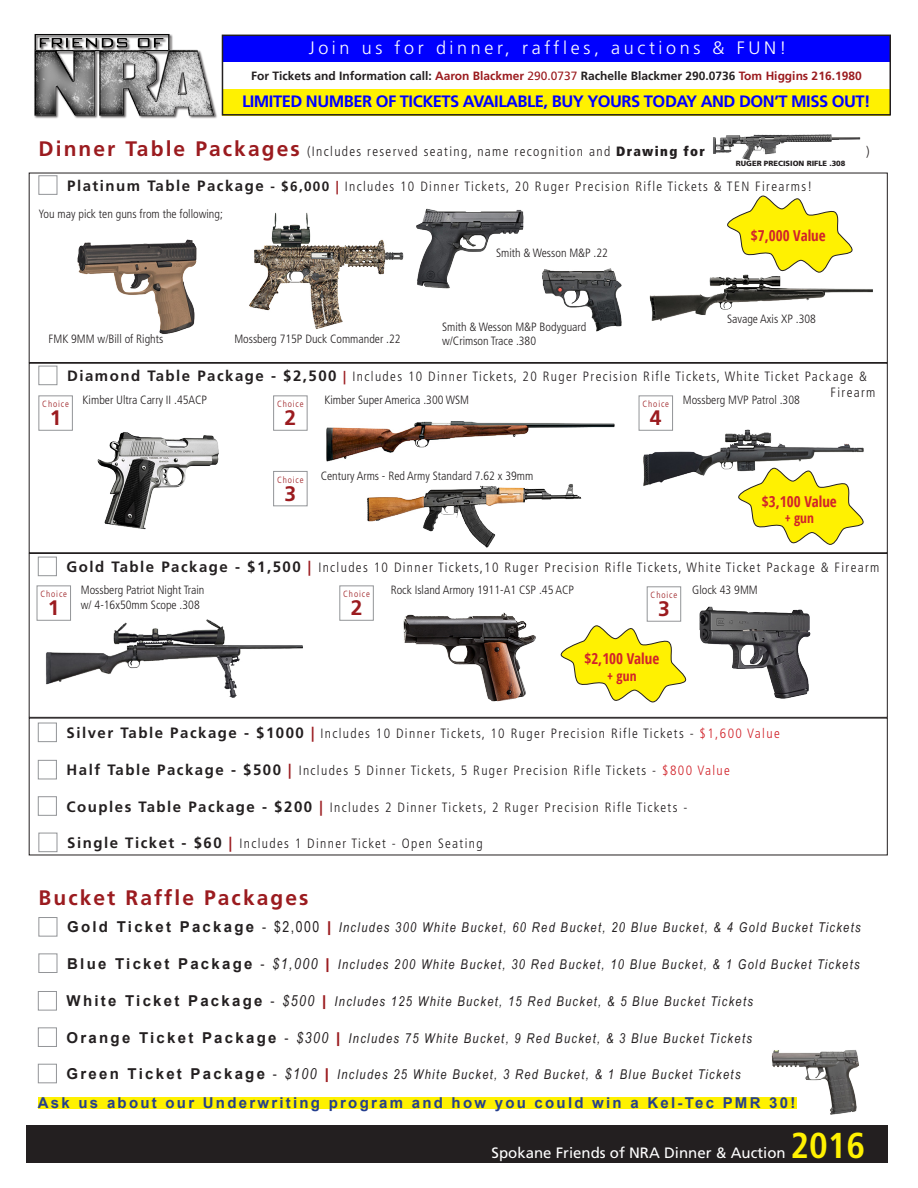
<style>
.page{position:relative;width:918px;height:1188px;background:#fff}
.page>*{position:absolute;margin:0;border:0;box-sizing:border-box;transform-origin:0 0}
.t1{font:700 condensed 36px "Frutiger LT Std";color:#fff101}
.t2{font:700 21px "Frutiger LT Std";letter-spacing:.1em;color:#9b1b1f}
.t3{font:300 18px "Frutiger LT Std";letter-spacing:.2em;color:#fff}
.t4{font:700 16.5px "Frutiger LT Std";letter-spacing:-.03em;color:#00f}
.t5{font:700 15px "Arial";letter-spacing:.15em;color:#253f8e}
.t6{font:15px "Frutiger LT Std";color:#fff}
.t7{font:700 condensed 15px "Open Sans";color:#d1232a}
.t8{font:300 condensed 13.5px/16.2px "Frutiger LT Std";letter-spacing:.1em;color:#231f20}
.t9{font:italic 13.5px "Arial Narrow";letter-spacing:.1em;color:#231f20}
.t10{font:700 condensed 13.5px "Open Sans";color:#d1232a}
.t11{font:300 condensed 12px/14.4px "Frutiger LT Std";color:#231f20}
.t12{font:700 12px "Frutiger LT Std";color:#231f20}
.t13{font:300 condensed 9px "Frutiger LT Std";letter-spacing:.1em;color:#9b1b1f}
.t14{font:900 7.5px "Frutiger LT Std";color:#231f20}
.s1{color:#9b1b1f}
.s2{font-weight:400;color:#9b1b1f}
.s3{font-weight:700;font-stretch:normal;font-size:21px;color:#9b1b1f}
.s4{font-weight:900}
.s5{font-weight:700;font-stretch:normal;font-size:15px}
.s6{font-weight:700;font-stretch:normal}
.s7{font-weight:700;font-stretch:normal;color:#9b1b1f}
.s8{font-weight:700;font-stretch:normal;font-size:15px;color:#9b1b1f}
.s9{color:#d1232a}
.s10{font-family:"Arial";font-weight:700;font-style:normal;font-size:15px}
.s11{font-style:normal;font-size:15px}
.s12{font-family:"Arial";font-weight:900;font-style:normal;font-size:15px;color:#9b1b1f}
.s13{font-size:15px}
</style>
<div class="page">
<img style="left:713px;top:134px;width:148px;height:26px">
<div style="left:29px;top:173px;width:859px;height:190px;border:1px solid #231f20"></div>
<div style="left:26px;top:1125px;width:861px;height:38px;background:#231f20"></div>
<div style="left:222px;top:35px;width:668px;height:27px;background:#00f"></div>
<div style="left:222px;top:89px;width:668px;height:27px;background:#fff101"></div>
<div style="left:222px;top:35px;width:669px;height:81px;border:2px solid #231f20"></div>
<div style="left:29px;top:553px;width:859px;height:165px;border:1px solid #231f20"></div>
<img style="left:77px;top:239px;width:120px;height:95px">
<img style="left:649px;top:274px;width:224px;height:47px">
<img style="left:249px;top:212px;width:152px;height:117px">
<img style="left:544px;top:268px;width:78px;height:64px">
<img style="left:401px;top:208px;width:143px;height:81px">
<div style="left:29px;top:363px;width:859px;height:190px;border:1px solid #231f20"></div>
<img style="left:97px;top:432px;width:122px;height:98px">
<img style="left:326px;top:421px;width:289px;height:41px">
<img style="left:367px;top:484px;width:215px;height:64px">
<img style="left:46px;top:619px;width:257px;height:79px">
<img style="left:403px;top:612px;width:133px;height:90px">
<img style="left:699px;top:606px;width:112px;height:93px">
<img style="left:638px;top:417px;width:226px;height:69px">
<img style="left:34px;top:34px;width:182px;height:85px">
<div style="left:38px;top:175px;width:19px;height:20px;border:1px solid #939598"></div>
<div style="left:38px;top:366px;width:19px;height:19px;border:1px solid #939598"></div>
<div style="left:38px;top:557px;width:19px;height:19px;border:1px solid #939598"></div>
<div style="left:38px;top:723px;width:19px;height:19px;border:1px solid #939598"></div>
<div style="left:38px;top:760px;width:19px;height:19px;border:1px solid #939598"></div>
<div style="left:38px;top:917px;width:19px;height:20px;border:1px solid #939598"></div>
<div style="left:38px;top:954px;width:19px;height:19px;border:1px solid #939598"></div>
<div style="left:38px;top:991px;width:19px;height:19px;border:1px solid #939598"></div>
<div style="left:38px;top:1027px;width:19px;height:20px;border:1px solid #939598"></div>
<div style="left:38px;top:1064px;width:19px;height:19px;border:1px solid #939598"></div>
<div style="left:38px;top:796px;width:19px;height:20px;border:1px solid #939598"></div>
<div style="left:38px;top:1097px;width:758px;height:11px;background:#fff101"></div>
<div style="left:38px;top:395px;width:35px;height:36px;border:1px solid #939598"></div>
<img style="left:746px;top:1050px;width:113px;height:65px">
<div style="left:273px;top:395px;width:35px;height:36px;border:1px solid #939598"></div>
<div style="left:273px;top:471px;width:35px;height:35px;border:1px solid #939598"></div>
<div style="left:37px;top:585px;width:34px;height:36px;border:1px solid #939598"></div>
<div style="left:339px;top:585px;width:35px;height:36px;border:1px solid #939598"></div>
<div style="left:647px;top:586px;width:34px;height:36px;border:1px solid #939598"></div>
<div style="left:639px;top:395px;width:34px;height:36px;border:1px solid #939598"></div>
<div style="left:38px;top:833px;width:19px;height:19px;border:1px solid #939598"></div>
<svg style="left:560px;top:625px;width:127px;height:77px"></svg>
<svg style="left:737px;top:468px;width:127px;height:77px"></svg>
<svg style="left:727px;top:196px;width:126px;height:77px"></svg>
<p class="t3" style="left:309px;top:37px;width:479px">Join us for dinner, raffles, auctions &amp; FUN!</p>
<p class="t12" style="left:251px;top:68px;width:612px">For Tickets and Information call: <span class="s1">Aaron Blackmer</span> <span class="s2">290.0737</span> Rachelle Blackmer 290.0736 <span class="s1">Tom Higgins 216.1980</span></p>
<p class="t4" style="left:242px;top:92px;width:630px">LIMITED NUMBER OF TICKETS AVAILABLE, BUY YOURS TODAY AND DON’T MISS OUT!</p>
<p class="t8" style="left:38px;top:144px;width:668px"><span class="s3">Dinner Table Packages</span> (Includes reserved seating, name recognition and <span class="s4">Drawing for</span></p>
<p class="t8" style="left:866px;top:144px;width:5px">)</p>
<p class="t14" style="left:736px;top:159px;width:111px">RUGER PRECISION RIFLE .308</p>
<p class="t8" style="left:67px;top:178px;width:747px"><span class="s5">Platinum Table Package</span> <span class="s6">- $6,000</span> <span class="s7">|</span> Includes 10 Dinner Tickets, 20 Ruger Precision Rifle Tickets &amp; TEN Firearms!</p>
<p class="t11" style="left:38px;top:207px;width:186px">You may pick ten guns from the following;</p>
<p class="t11" style="left:496px;top:245px;width:113px">Smith &amp; Wesson M&amp;P .22</p>
<p class="t11" style="left:49px;top:331px;width:116px">FMK 9MM w/Bill of Rights</p>
<p class="t11" style="left:234px;top:331px;width:168px">Mossberg 715P Duck Commander .22</p>
<p class="t11" style="left:442px;top:320px;width:146px">Smith &amp; Wesson M&amp;P Bodyguard w/Crimson Trace .380</p>
<p class="t7" style="left:751px;top:225px;width:76px">$7,000 Value</p>
<p class="t11" style="left:727px;top:312px;width:90px">Savage Axis XP .308</p>
<p class="t8" style="left:831px;top:369px;width:46px;text-indent:-764px"><span class="s5">Diamond Table Package - $2,500</span> <span class="s7">|</span> Includes 10 Dinner Tickets, 20 Ruger Precision Rifle Tickets, White Ticket Package &amp;<br>Firearm</p>
<p class="t11" style="left:83px;top:393px;width:126px">Kimber Ultra Carry II .45ACP</p>
<p class="t11" style="left:324px;top:393px;width:146px">Kimber Super America .300 WSM</p>
<p class="t11" style="left:683px;top:393px;width:119px">Mossberg MVP Patrol .308</p>
<p class="t13" style="left:277px;top:398px;width:28px">Choice</p>
<p class="t2" style="left:285px;top:405px;width:13px">2</p>
<p class="t13" style="left:42px;top:399px;width:28px">Choice</p>
<p class="t2" style="left:50px;top:406px;width:13px">1</p>
<p class="t13" style="left:642px;top:399px;width:28px">Choice</p>
<p class="t2" style="left:650px;top:406px;width:13px">4</p>
<p class="t13" style="left:277px;top:475px;width:28px">Choice</p>
<p class="t2" style="left:285px;top:481px;width:13px">3</p>
<p class="t11" style="left:321px;top:469px;width:214px">Century Arms - Red Army Standard 7.62 x 39mm</p>
<p class="t7" style="left:762px;top:491px;width:76px">$3,100 Value</p>
<p class="t10" style="left:785px;top:509px;width:31px">+ gun</p>
<p class="t8" style="left:67px;top:560px;width:814px"><span class="s5">Gold Table Package - $1,500</span> <span class="s8">|</span> Includes 10 Dinner Tickets,10 Ruger Precision Rifle Tickets, White Ticket Package &amp; Firearm</p>
<p class="t13" style="left:40px;top:589px;width:28px">Choice</p>
<p class="t2" style="left:48px;top:596px;width:13px">1</p>
<p class="t11" style="left:81px;top:583px;width:125px">Mossberg Patriot Night Train</p>
<p class="t11" style="left:81px;top:598px;width:120px">w/ 4-16x50mm Scope .308</p>
<p class="t13" style="left:343px;top:588px;width:28px">Choice</p>
<p class="t2" style="left:351px;top:595px;width:13px">2</p>
<p class="t11" style="left:391px;top:583px;width:185px">Rock Island Armory 1911-A1 CSP .45 ACP</p>
<p class="t11" style="left:692px;top:583px;width:67px">Glock 43 9MM</p>
<p class="t13" style="left:651px;top:590px;width:28px">Choice</p>
<p class="t2" style="left:658px;top:597px;width:13px">3</p>
<p class="t7" style="left:584px;top:649px;width:76px">$2,100 Value</p>
<p class="t10" style="left:607px;top:666px;width:31px">+ gun</p>
<p class="t8" style="left:67px;top:726px;width:715px"><span class="s5">Silver Table Package - $1000</span> <span class="s8">|</span> Includes 10 Dinner Tickets, 10 Ruger Precision Rifle Tickets - <span class="s9">$1,600 Value</span></p>
<p class="t8" style="left:67px;top:763px;width:665px"><span class="s5">Half Table Package - $500</span> <span class="s8">|</span> Includes 5 Dinner Tickets, 5 Ruger Precision Rifle Tickets - <span class="s9">$800 Value</span></p>
<p class="t8" style="left:67px;top:799px;width:622px"><span class="s5">Couples Table Package - $200</span> <span class="s8">|</span> Includes 2 Dinner Tickets, 2 Ruger Precision Rifle Tickets -</p>
<p class="t8" style="left:67px;top:836px;width:417px"><span class="s5">Single Ticket - $60</span> <span class="s8">|</span> Includes 1 Dinner Ticket - Open Seating</p>
<p class="t2" style="left:38px;top:885px;width:272px">Bucket Raffle Packages</p>
<p class="t9" style="left:67px;top:918px;width:795px"><span class="s10">Gold Ticket Package</span> <span class="s11">- $2,000</span> <span class="s12">|</span> Includes 300 White Bucket, 60 Red Bucket, 20 Blue Bucket, &amp; 4 Gold Bucket Tickets</p>
<p class="t9" style="left:67px;top:955px;width:794px"><span class="s10">Blue Ticket Package</span> <span class="s11">-</span> <span class="s13">$1,000</span> <span class="s12">|</span> Includes 200 White Bucket, 30 Red Bucket, 10 Blue Bucket, &amp; 1 Gold Bucket Tickets</p>
<p class="t9" style="left:67px;top:992px;width:688px"><span class="s10">White Ticket Package</span> <span class="s11">-</span> <span class="s13">$500</span> <span class="s12">|</span> Includes 125 White Bucket, 15 Red Bucket, &amp; 5 Blue Bucket Tickets</p>
<p class="t9" style="left:67px;top:1028px;width:687px"><span class="s10">Orange Ticket Package</span> <span class="s11">-</span> <span class="s13">$300</span> <span class="s12">|</span> Includes 75 White Bucket, 9 Red Bucket, &amp; 3 Blue Bucket Tickets</p>
<p class="t9" style="left:67px;top:1065px;width:675px"><span class="s10">Green Ticket Package</span> <span class="s11">-</span> <span class="s13">$100</span> <span class="s12">|</span> Includes 25 White Bucket, 3 Red Bucket, &amp; 1 Blue Bucket Tickets</p>
<p class="t5" style="left:38px;top:1092px;width:759px">Ask us about our Underwriting program and how you could win a Kel-Tec PMR 30!</p>
<p class="t6" style="left:492px;top:1144px;width:296px">Spokane Friends of NRA Dinner &amp; Auction</p>
<p class="t1" style="left:790px;top:1124px;width:76px">2016</p>
</div>
